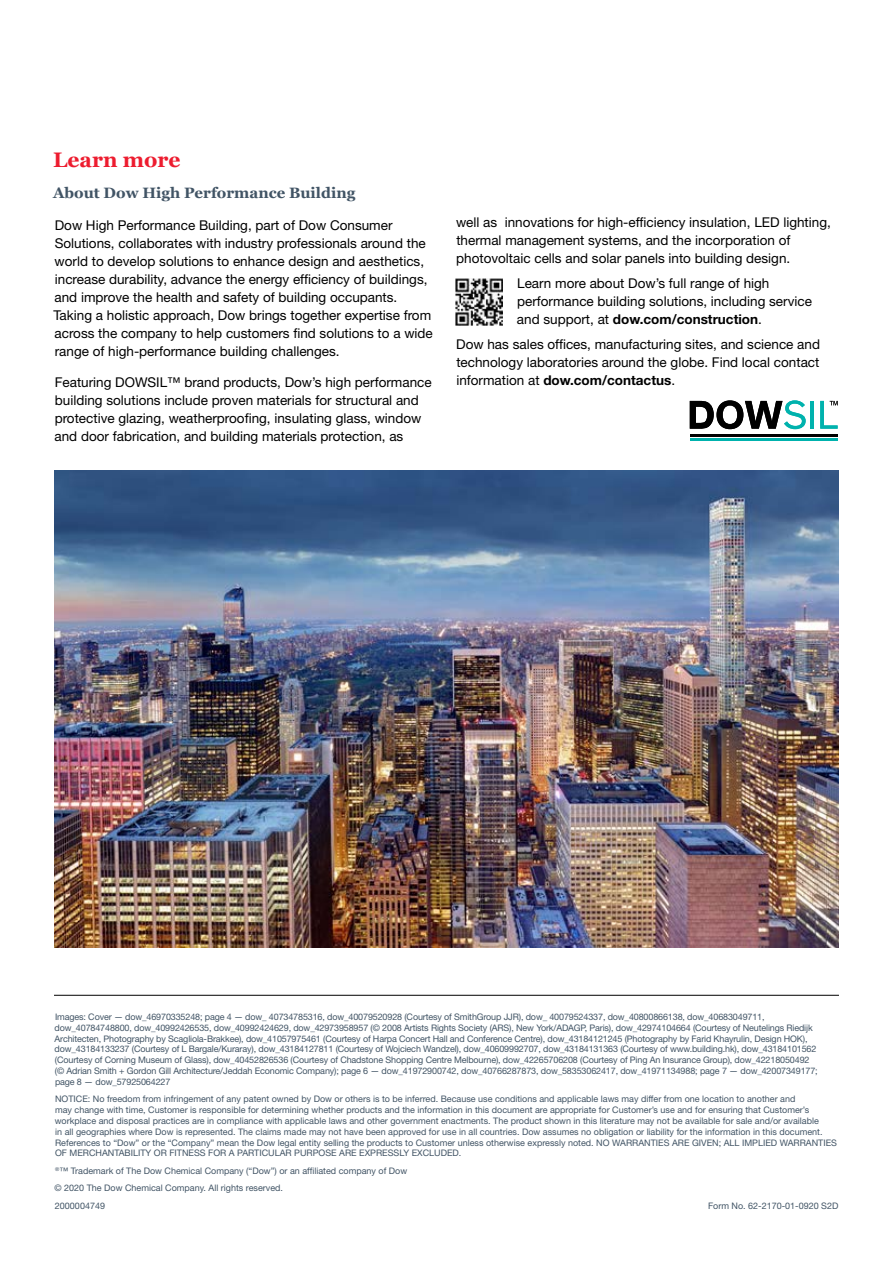
<style>
.page{position:relative;width:893px;height:1263px;background:#fff}
.page>*{position:absolute;margin:0;border:0;box-sizing:border-box;transform-origin:0 0}
.t1{font:700 21px "Georgia";color:#ed1c2f}
.t2{font:700 15px "Georgia";color:#415465}
.t3{font:13.5px/18px "Helvetica Neue LT Std";color:#000}
.t4{font:9px/10.8px "Helvetica Neue LT Std";color:#415465}
.s1{font-weight:700}
</style>
<div class="page">
<hr style="left:54px;top:995px;width:785px;height:1px;background:#000">
<img style="left:54px;top:471px;width:785px;height:477px">
<img style="left:455px;top:278px;width:48px;height:47px">
<svg style="left:690px;top:400px;width:116px;height:29px"></svg>
<hr style="left:810px;top:401px;width:4px;height:28px;background:#00b2ad">
<svg style="left:820px;top:401px;width:18px;height:28px"></svg>
<hr style="left:690px;top:434px;width:148px;height:3px;background:#000">
<hr style="left:690px;top:439px;width:148px;height:2px;background:#00b2ad">
<h1 class="t1" style="left:53px;top:146px;width:129px">Learn more</h1>
<h2 class="t2" style="left:53px;top:184px;width:304px">About Dow High Performance Building</h2>
<p class="t3" style="left:53px;top:216px;width:381px">Dow High Performance Building, part of Dow Consumer Solutions, collaborates with industry professionals around the world to develop solutions to enhance design and aesthetics, increase durability, advance the energy efficiency of buildings, and improve the health and safety of building occupants.<br>Taking a holistic approach, Dow brings together expertise from across the company to help customers find solutions to a wide range of high-performance building challenges.</p>
<p class="t3" style="left:55px;top:373px;width:379px">Featuring DOWSIL™ brand products, Dow’s high performance building solutions include proven materials for structural and protective glazing, weatherproofing, insulating glass, window and door fabrication, and building materials protection, as</p>
<h3 class="t3" style="left:456px;top:213px;width:376px">well as innovations for high-efficiency insulation, LED lighting, thermal management systems, and the incorporation of photovoltaic cells and solar panels into building design.</h3>
<h3 class="t3" style="left:517px;top:274px;width:297px">Learn more about Dow’s full range of high performance building solutions, including service and support, at <span class="s1">dow.com/construction</span>.</h3>
<h3 class="t3" style="left:456px;top:334px;width:365px;text-align:justify">Dow has sales offices, manufacturing sites, and science and technology laboratories around the globe. Find local contact information at <span class="s1">dow.com/contactus</span>.</h3>
<p class="t4" style="left:55px;top:1011px;width:765px">Images: Cover — dow_46970335248; page 4 — dow_ 40734785316, dow_40079520928 (Courtesy of SmithGroup JJR), dow_ 40079524337, dow_40800866138, dow_40683049711, dow_40784748800, dow_40992426535, dow_40992424629, dow_42973958957 (© 2008 Artists Rights Society (ARS), New York/ADAGP, Paris), dow_42974104664 (Courtesy of Neutelings Riedijk Architecten, Photography by Scagliola-Brakkee), dow_41057975461 (Courtesy of Harpa Concert Hall and Conference Centre), dow_43184121245 (Photography by Farid Khayrulin, Design HOK), dow_43184133237 (Courtesy of L Bargale/Kuraray), dow_43184127811 (Courtesy of Wojciech Wandzel), dow_40609992707, dow_43184131363 (Courtesy of www.building.hk), dow_43184101562 (Courtesy of Corning Museum of Glass), dow_40452826536 (Courtesy of Chadstone Shopping Centre Melbourne), dow_42265706208 (Courtesy of Ping An Insurance Group), dow_42218050492 (© Adrian Smith + Gordon Gill Architecture/Jeddah Economic Company); page 6 — dow_41972900742, dow_40766287873, dow_58353062417, dow_41971134988; page 7 — dow_42007349177; page 8 — dow_57925064227</p>
<p class="t4" style="left:55px;top:1093px;width:784px">NOTICE: No freedom from infringement of any patent owned by Dow or others is to be inferred. Because use conditions and applicable laws may differ from one location to another and<br>may change with time, Customer is responsible for determining whether products and the information in this document are appropriate for Customer’s use and for ensuring that Customer’s workplace and disposal practices are in compliance with applicable laws and other government enactments. The product shown in this literature may not be available for sale and/or available<br>in all geographies where Dow is represented. The claims made may not have been approved for use in all countries. Dow assumes no obligation or liability for the information in this document.<br>References to “Dow” or the “Company” mean the Dow legal entity selling the products to Customer unless otherwise expressly noted. NO WARRANTIES ARE GIVEN; ALL IMPLIED WARRANTIES OF MERCHANTABILITY OR FITNESS FOR A PARTICULAR PURPOSE ARE EXPRESSLY EXCLUDED.</p>
<p class="t4" style="left:55px;top:1162px;width:354px;line-height:17.5px"><sup>®</sup>™ Trademark of The Dow Chemical Company (“Dow”) or an affi liated company of Dow © 2020 The Dow Chemical Company. All rights reserved.<br>2000004749</p>
<p class="t4" style="left:708px;top:1200px;width:132px">Form No. 62-2170-01-0920 S2D</p>
</div>
